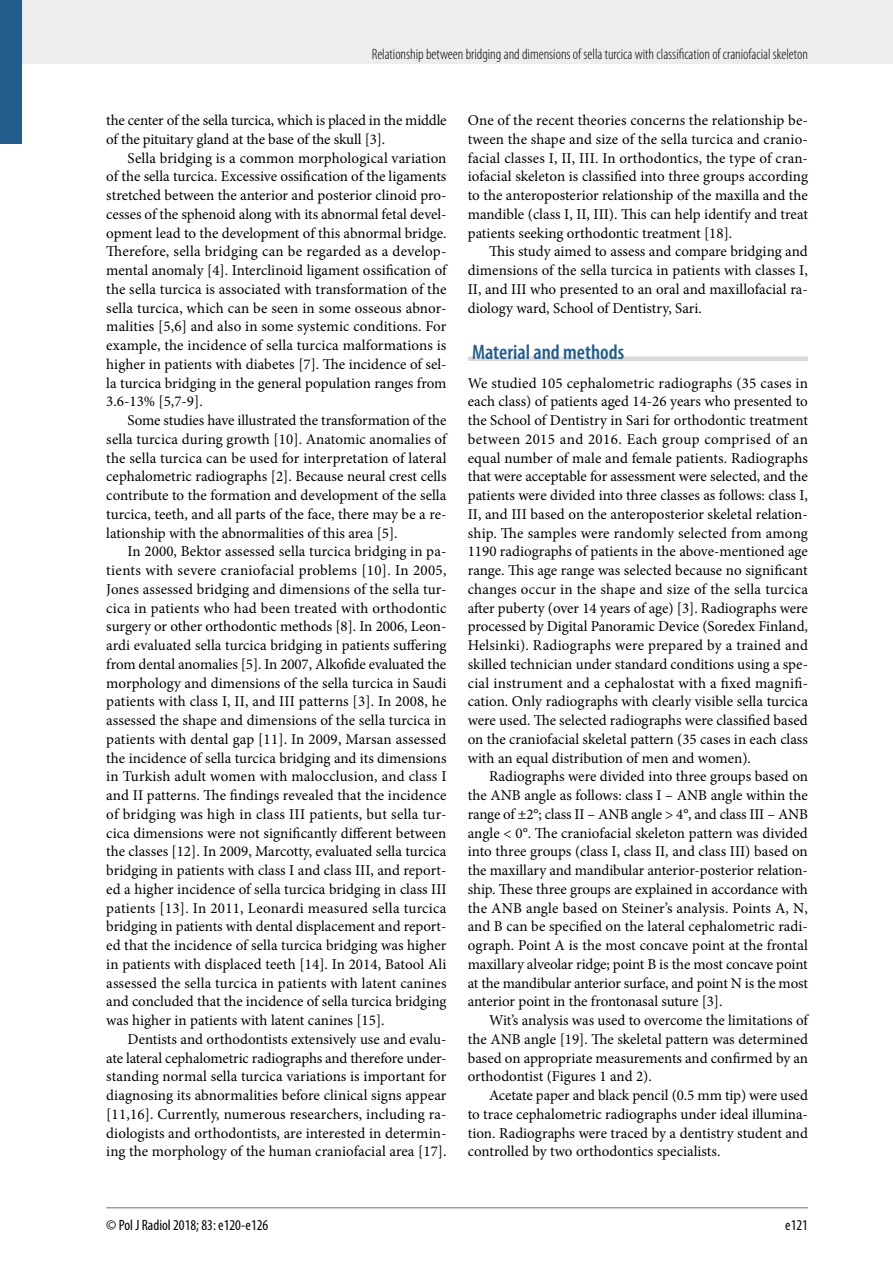
<style>
.page{position:relative;width:893px;height:1263px;background:#fff}
.page>*{position:absolute;margin:0;border:0;box-sizing:border-box;transform-origin:0 0}
.t1{font:600 condensed 21px "Myriad Pro";color:#245d8c}
.t2{font:15px/18.8px "Minion Pro";letter-spacing:-.005em;color:#000;text-align:justify}
.t3{font:300 condensed 15px "Myriad Pro";color:#000}
.t4{font:condensed 15px "Myriad Pro";color:#000}
</style>
<div class="page">
<div style="left:0;top:0;width:893px;height:64px;background:#ededed"></div>
<hr style="left:106px;top:1207px;width:702px;height:1px;background:#9d9d9c">
<div style="left:0;top:0;width:21px;height:144px;background:#245d8c"></div>
<div style="left:468px;top:356px;width:340px;height:5px;background:#dadada"></div>
<p class="t3" style="left:372px;top:45px;width:438px">Relationship between bridging and dimensions of sella turcica with classification of craniofacial skeleton</p>
<p class="t2" style="left:106px;top:111px;width:342px">the center of the sella turcica, which is placed in the middle of the pituitary gland at the base of the skull [3].</p>
<p class="t2" style="left:106px;top:148px;width:342px;text-indent:21px">Sella bridging is a common morphological variation of the sella turcica. Excessive ossification of the ligaments stretched between the anterior and posterior clinoid pro&shy;cesses of the sphenoid along with its abnormal fetal devel&shy;opment lead to the development of this abnormal bridge.<br>Therefore, sella bridging can be regarded as a develop&shy;mental anomaly [4]. Interclinoid ligament ossification of the sella turcica is associated with transformation of the sella turcica, which can be seen in some osseous abnor&shy;malities [5,6] and also in some systemic conditions. For example, the incidence of sella turcica malformations is higher in patients with diabetes [7]. The incidence of sel&shy;la turcica bridging in the general population ranges from 3.6-13% [5,7-9].</p>
<p class="t2" style="left:106px;top:411px;width:342px;text-indent:21px">Some studies have illustrated the transformation of the sella turcica during growth [10]. Anatomic anomalies of the sella turcica can be used for interpretation of lateral cephalometric radiographs [2]. Because neural crest cells contribute to the formation and development of the sella turcica, teeth, and all parts of the face, there may be a re&shy;lationship with the abnormalities of this area [5].</p>
<p class="t2" style="left:106px;top:542px;width:342px;text-indent:21px">In 2000, Bektor assessed sella turcica bridging in pa&shy;tients with severe craniofacial problems [10]. In 2005, Jones assessed bridging and dimensions of the sella tur&shy;cica in patients who had been treated with orthodontic surgery or other orthodontic methods [8]. In 2006, Leon&shy;ardi evaluated sella turcica bridging in patients suffering from dental anomalies [5]. In 2007, Alkofide evaluated the morphology and dimensions of the sella turcica in Saudi patients with class I, II, and III patterns [3]. In 2008, he assessed the shape and dimensions of the sella turcica in patients with dental gap [11]. In 2009, Marsan assessed the incidence of sella turcica bridging and its dimensions in Turkish adult women with malocclusion, and class I and II patterns. The findings revealed that the incidence of bridging was high in class III patients, but sella tur&shy;cica dimensions were not significantly different between the classes [12]. In 2009, Marcotty, evaluated sella turcica bridging in patients with class I and class III, and report&shy;ed a higher incidence of sella turcica bridging in class III patients [13]. In 2011, Leonardi measured sella turcica bridging in patients with dental displacement and report&shy;ed that the incidence of sella turcica bridging was higher in patients with displaced teeth [14]. In 2014, Batool Ali assessed the sella turcica in patients with latent canines and concluded that the incidence of sella turcica bridging was higher in patients with latent canines [15].</p>
<p class="t2" style="left:106px;top:1030px;width:342px;text-indent:21px">Dentists and orthodontists extensively use and evalu&shy;ate lateral cephalometric radiographs and therefore under&shy;standing normal sella turcica variations is important for diagnosing its abnormalities before clinical signs appear [11,16]. Currently, numerous researchers, including ra&shy;diologists and orthodontists, are interested in determin&shy;ing the morphology of the human craniofacial area [17].</p>
<p class="t2" style="left:468px;top:111px;width:342px">One of the recent theories concerns the relationship be&shy;tween the shape and size of the sella turcica and cranio&shy;facial classes I, II, III. In orthodontics, the type of cran&shy;iofacial skeleton is classified into three groups according to the anteroposterior relationship of the maxilla and the mandible (class I, II, III). This can help identify and treat patients seeking orthodontic treatment [18].</p>
<p class="t2" style="left:468px;top:242px;width:342px;text-indent:21px">This study aimed to assess and compare bridging and dimensions of the sella turcica in patients with classes I, II, and III who presented to an oral and maxillofacial ra&shy;diology ward, School of Dentistry, Sari.</p>
<h1 class="t1" style="left:472px;top:339px;width:154px">Material and methods</h1>
<p class="t2" style="left:468px;top:373px;width:342px">We studied 105 cephalometric radiographs (35 cases in each class) of patients aged 14-26 years who presented to the School of Dentistry in Sari for orthodontic treatment between 2015 and 2016. Each group comprised of an equal number of male and female patients. Radiographs that were acceptable for assessment were selected, and the patients were divided into three classes as follows: class I, II, and III based on the anteroposterior skeletal relation&shy;ship. The samples were randomly selected from among 1190 radiographs of patients in the above-mentioned age range. This age range was selected because no significant changes occur in the shape and size of the sella turcica after puberty (over 14 years of age) [3]. Radiographs were processed by Digital Panoramic Device (Soredex Finland, Helsinki). Radiographs were prepared by a trained and skilled technician under standard conditions using a spe&shy;cial instrument and a cephalostat with a fixed magnifi&shy;cation. Only radiographs with clearly visible sella turcica were used. The selected radiographs were classified based on the craniofacial skeletal pattern (35 cases in each class with an equal distribution of men and women).</p>
<p class="t2" style="left:468px;top:767px;width:342px;text-indent:21px">Radiographs were divided into three groups based on the ANB angle as follows: class I – ANB angle within the range of ±2°; class II – ANB angle &gt; 4°, and class III – ANB angle &lt; 0°. The craniofacial skeleton pattern was divided into three groups (class I, class II, and class III) based on the maxillary and mandibular anterior-posterior relation&shy;ship. These three groups are explained in accordance with the ANB angle based on Steiner’s analysis. Points A, N, and B can be specified on the lateral cephalometric radi&shy;ograph. Point A is the most concave point at the frontal maxillary alveolar ridge; point B is the most concave point at the mandibular anterior surface, and point N is the most anterior point in the frontonasal suture [3].</p>
<p class="t2" style="left:468px;top:1011px;width:342px;text-indent:21px">Wit’s analysis was used to overcome the limitations of the ANB angle [19]. The skeletal pattern was determined based on appropriate measurements and confirmed by an orthodontist (Figures 1 and 2).</p>
<p class="t2" style="left:468px;top:1086px;width:342px;text-indent:21px">Acetate paper and black pencil (0.5 mm tip) were used to trace cephalometric radiographs under ideal illumina&shy;tion. Radiographs were traced by a dentistry student and controlled by two orthodontics specialists.</p>
<p class="t4" style="left:106px;top:1216px;width:164px">© Pol J Radiol 2018; 83: e120-e126</p>
<p class="t4" style="left:785px;top:1216px;width:24px">e121</p>
</div>
